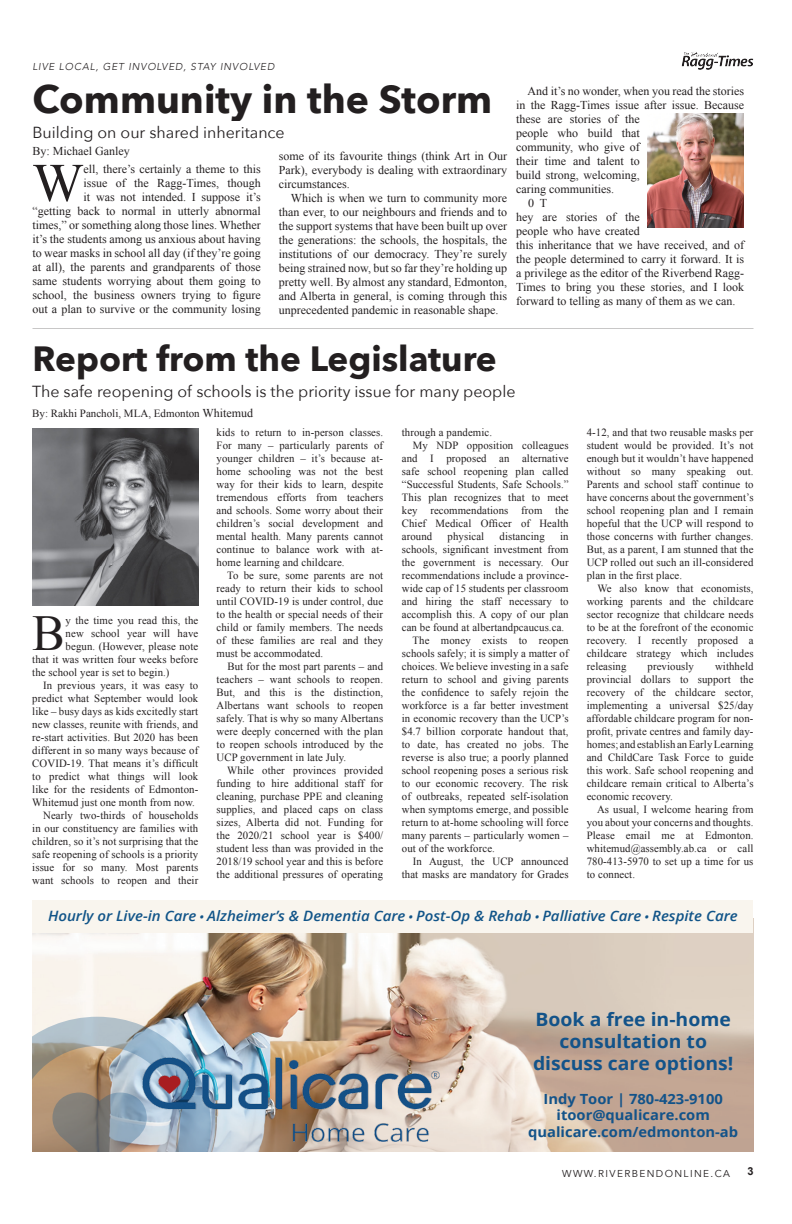
<style>
.page{position:relative;width:792px;height:1224px;background:#fff}
.page>*{position:absolute;margin:0;border:0;box-sizing:border-box;transform-origin:0 0}
.t1{font:54.3px "Times New Roman";color:#231f20}
.t2{font:50.3px "Times New Roman";color:#231f20}
.t3{font:700 39px "Avenir Next";color:#231f20}
.t4{font:700 35px "Avenir Next";color:#231f20}
.t5{font:700 18.4px/22.1px "Open Sans";color:#135389;text-align:center;scale:1.05 1}
.t6{font:16px "Avenir Next";color:#231f20}
.t7{font:italic 600 14.3px "Open Sans";color:#115488;scale:1.05 1}
.t8{font:700 14px/16.8px "Open Sans";color:#135389;text-align:center;scale:1.05 1}
.t9{font:12px/14px "Times New Roman";color:#231f20;text-align:justify}
.t10{font:11px/13px "Times New Roman";letter-spacing:.01em;color:#231f20;text-align:justify}
.t11{font:700 11px "Arial";color:#231f20}
.t12{font:italic 300 10px "Avenir";letter-spacing:.09em;color:#231f20}
.t13{font:10px "Avenir";letter-spacing:.14em;color:#231f20}
.s1{font-size:12px}
.s2{font-size:11.4px}
</style>
<div class="page">
<img style="left:681px;top:52px;width:73px;height:18px">
<img style="left:32px;top:933px;width:721px;height:219px">
<div style="left:32px;top:900px;width:721px;height:33px;background:#f9f5ee"></div>
<svg style="left:32px;top:1017px;width:179px;height:135px;background:#a5a5a0"></svg>
<img style="left:143px;top:1057px;width:297px;height:84px">
<img style="left:32px;top:428px;width:167px;height:177px">
<img style="left:647px;top:114px;width:97px;height:114px">
<p class="t12" style="left:32px;top:61px;width:244px">LIVE LOCAL, GET INVOLVED, STAY INVOLVED</p>
<p class="t3" style="left:33px;top:65px;width:461px">Community in the Storm</p>
<p class="t6" style="left:32px;top:119px;width:254px">Building on our shared inheritance</p>
<p class="t9" style="left:32px;top:144px;width:99px">By: Michael Ganley</p>
<p class="t1" style="left:32px;top:146px;width:53px">W</p>
<p class="t9" style="left:279px;top:148px;width:230px">some of its favourite things (think Art in Our Park), everybody is dealing with extraordinary circumstances.</p>
<p class="t9" style="left:279px;top:190px;width:230px;text-indent:12px">Which is when we turn to community more than ever, to our neighbours and friends and to the support systems that have been built up over the generations: the schools, the hospitals, the institutions of our democracy. They’re surely being strained now, but so far they’re holding up pretty well. By almost any standard, Edmonton, and Alberta in general, is coming through this unprecedented pandemic in reasonable shape.</p>
<p class="t9" style="left:32px;top:162px;width:230px;text-align:right">ell, there’s certainly a theme to this<br>issue of the Ragg-Times, though<br>it was not intended. I suppose it’s<br>“getting back to normal in utterly abnormal times,” or something along those lines. Whether it’s the students among us anxious about having to wear masks in school all day (if they’re going at all), the parents and grandparents of those same students worrying about them going to school, the business owners trying to figure out a plan to survive or the community losing</p>
<p class="t9" style="left:516px;top:84px;width:230px;text-align:left;text-indent:11px">And it’s no wonder, when you read the stories in the Ragg-Times issue after issue. Because these are stories of the<br>people who build that<br>community, who give of<br>their time and talent to<br>build strong, welcoming,<br>caring communities.</p>
<p class="t9" style="left:528px;top:196px;width:21px">0 T</p>
<p class="t9" style="left:516px;top:210px;width:230px;text-align:left">hey are stories of the<br>people who have created<br>this inheritance that we have received, and of the people determined to carry it forward. It is a privilege as the editor of the Riverbend Ragg-Times to bring you these stories, and I look forward to telling as many of them as we can.</p>
<p class="t4" style="left:32px;top:328px;width:466px">Report from the Legislature</p>
<p class="t6" style="left:32px;top:378px;width:485px">The safe reopening of schools is the priority issue for many people</p>
<p class="t10" style="left:32px;top:407px;width:222px">By: Rakhi Pancholi, MLA, Edmonton <span class="s1">Whitemud</span></p>
<p class="t2" style="left:32px;top:599px;width:34px">B</p>
<p class="t10" style="left:66px;top:613px;width:134px">y the time you read this, the</p>
<p class="t10" style="left:66px;top:626px;width:134px">new school year will have</p>
<p class="t10" style="left:66px;top:639px;width:134px">begun. (However, please note</p>
<p class="t10" style="left:32px;top:652px;width:168px">that it was written four weeks before</p>
<p class="t10" style="left:32px;top:665px;width:139px">the school year is set to begin.)</p>
<p class="t10" style="left:32px;top:678px;width:168px;text-indent:11px">In previous years, it was easy to predict what September would look like – busy days as kids excitedly start new classes, reunite with friends, and re-start activities. But 2020 has been different in so many ways because of COVID-19. That means it’s difficult to predict what things will look like for the residents of Edmonton-Whitemud just one month from now.</p>
<p class="t10" style="left:32px;top:808px;width:168px;text-indent:11px">Nearly two-thirds of households in our constituency are families with children, so it’s not surprising that the safe reopening of schools is a priority issue for so many. Most parents want schools to reopen and their</p>
<p class="t10" style="left:217px;top:425px;width:168px">kids to return to in-person classes.<br>For many – particularly parents of younger children – it’s because at&shy;home schooling was not the best way for their kids to learn, despite tremendous efforts from teachers and schools. Some worry about their children’s social development and mental health. Many parents cannot continue to balance work with at&shy;home learning and childcare.</p>
<p class="t10" style="left:217px;top:568px;width:168px;text-indent:11px">To be sure, some parents are not ready to return their kids to school until COVID-19 is under control, due to the health or special needs of their child or family members. The needs of these families are real and they must be accommodated.</p>
<p class="t10" style="left:217px;top:659px;width:168px;text-indent:11px">But for the most part parents – and teachers – want schools to reopen.<br>But, and this is the distinction, Albertans want schools to reopen safely. That is why so many Albertans were deeply concerned with the plan to reopen schools introduced by the UCP government in late July.</p>
<p class="t10" style="left:217px;top:763px;width:168px;text-indent:11px">While other provinces provided funding to hire additional staff for cleaning, purchase PPE and cleaning supplies, and placed caps on class sizes, Alberta did not. Funding for the 2020/21 school year is $400/ student less than was provided in the 2018/19 school year and this is before the additional pressures of operating</p>
<p class="t10" style="left:402px;top:425px;width:92px">through a pandemic.</p>
<p class="t10" style="left:402px;top:438px;width:168px;text-indent:11px">My NDP opposition colleagues and I proposed an alternative safe school reopening plan called “Successful Students, Safe Schools.” This plan recognizes that to meet key recommendations from the Chief Medical Officer of Health around</p>
<p class="t10" style="left:402px;top:529px;width:168px;text-indent:158px">in schools, significant investment from the government is necessary. Our recommendations include a province&shy;wide cap of 15 students per classroom and hiring the staff necessary to accomplish this. A copy of our plan can be found at albertandpcaucus.ca.</p>
<p class="t10" style="left:402px;top:633px;width:168px;text-indent:11px">The money exists to reopen schools safely; it is simply a matter of choices. We believe investing in a safe return to school and giving parents the confidence to safely rejoin the workforce is a far better investment in economic recovery than the UCP’s $4.7 billion corporate handout that, to date, has created no jobs. The reverse is also true; a poorly planned school reopening poses a serious risk to our economic recovery. The risk of outbreaks, repeated self-isolation when symptoms emerge, and possible return to at-home schooling will force many parents – particularly women – out of the workforce.</p>
<p class="t10" style="left:402px;top:854px;width:168px;text-align:right">In August, the UCP announced that masks are mandatory for Grades</p>
<p class="t10" style="left:448px;top:529px;width:38px">physical</p>
<p class="t10" style="left:500px;top:529px;width:47px">distancing</p>
<p class="t10" style="left:587px;top:425px;width:168px">4-12, and that two reusable masks per student would be provided. It’s not enough but it wouldn’t have happened without so many speaking out.<br>Parents and school staff continue to have concerns about the government’s school reopening plan and I remain hopeful that the UCP will respond to those concerns with further changes.<br>But, as a parent, I am stunned that the UCP rolled out such an ill-considered plan in the first place.</p>
<p class="t10" style="left:587px;top:581px;width:168px;text-indent:11px">We also know that economists, working parents and the childcare sector recognize that childcare needs to be at the forefront of the economic recovery. I recently proposed a childcare strategy which includes releasing</p>
<p class="t10" style="left:587px;top:659px;width:168px;text-indent:128px">withheld provincial dollars to support the recovery of the childcare sector, implementing a universal $25/day affordable childcare program for non&shy;profit, private centres and family day&shy;homes; and establish an Early Learning and ChildCare Task Force to guide this work. Safe school reopening and childcare remain critical to Alberta’s economic recovery.</p>
<p class="t10" style="left:587px;top:802px;width:168px;text-indent:10px">As usual, I welcome hearing from you about your concerns and thoughts.<br>Please email me at Edmonton. whitemud@assembly.ab.ca or call 780-413-5970 to set up a time for us to connect.</p>
<p class="t10" style="left:648px;top:659px;width:48px">previously</p>
<p class="t7" style="left:48px;top:906px;width:658px">Hourly or Live-in Care <span class="s2">•</span> Alzheimer’s &amp; Dementia Care <span class="s2">•</span> Post-Op &amp; Rehab <span class="s2">•</span> Palliative Care <span class="s2">•</span> Respite Care</p>
<p class="t5" style="left:533px;top:1008px;width:192px">Book a free in-home consultation to discuss care options!</p>
<p class="t8" style="left:528px;top:1090px;width:202px">Indy Toor | 780-423-9100 itoor@qualicare.com qualicare.com/edmonton-ab</p>
<p class="t13" style="left:562px;top:1168px;width:169px">WWW.RIVERBENDONLINE.CA</p>
<p class="t11" style="left:747px;top:1164px;width:8px">3</p>
</div>
